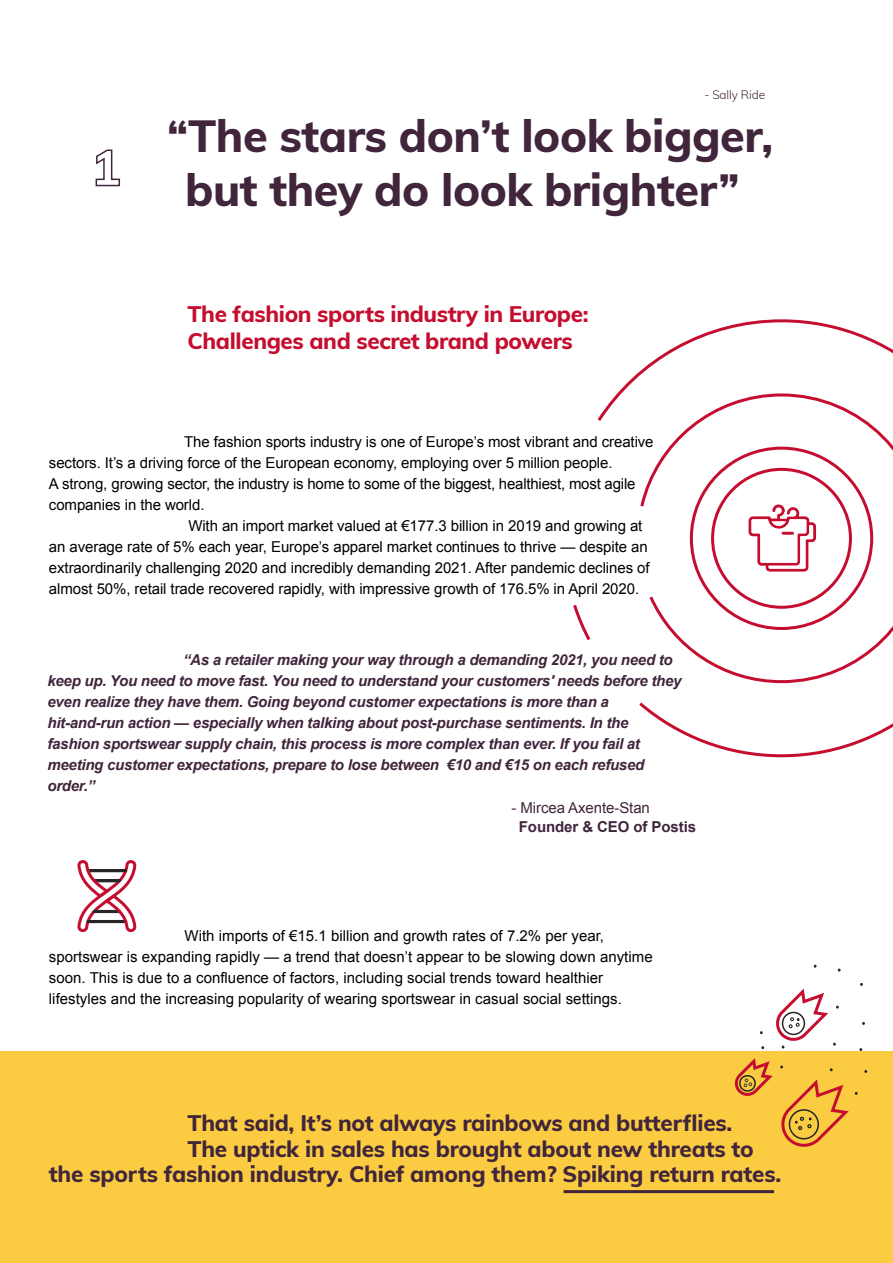
<style>
.page{position:relative;width:893px;height:1263px;background:#fff}
.page>*{position:absolute;margin:0;border:0;box-sizing:border-box;transform-origin:0 0}
.t1{font:800 45px/54px "Muli";letter-spacing:-.01em;color:#40253b;text-align:center}
.t2{font:800 22.5px "Muli";letter-spacing:-.01em;color:#40253b}
.t3{font:800 22.5px/27px "Muli";letter-spacing:-.015em;color:#c50e2f}
.t4{font:15px/21px "Arial";letter-spacing:-.005em;color:#000}
.t5{font:italic 700 15px/21px "Arial";letter-spacing:-.015em;color:#40253b}
.t6{font:700 15px "Arial";letter-spacing:-.005em;color:#40253b}
.t7{font:15px "Arial";letter-spacing:-.005em;color:#40253b}
.t8{font:300 12px "Muli";letter-spacing:-.01em;color:#40253b}
</style>
<div class="page">
<div style="left:0;top:1051px;width:893px;height:212px;background:#fbcc42"></div>
<svg style="left:95px;top:149px;width:26px;height:38px"></svg>
<svg style="left:597px;top:319px;width:296px;height:439px"></svg>
<svg style="left:573px;top:604px;width:18px;height:37px"></svg>
<svg style="left:734px;top:983px;width:134px;height:164px"></svg>
<svg style="left:77px;top:860px;width:60px;height:73px"></svg>
<hr style="left:564px;top:1190px;width:210px;height:3px;background:#40253b">
<p class="t8" style="left:704px;top:86px;width:62px">- Sally Ride</p>
<h1 class="t1" style="left:167px;top:107px;width:608px">“The stars don’t look bigger, but they do look brighter”</h1>
<h2 class="t3" style="left:188px;top:299px;width:403px">The fashion sports industry in Europe:<br>Challenges and secret brand powers</h2>
<p class="t4" style="left:184px;top:431px;width:471px">The fashion sports industry is one of Europe’s most vibrant and creative</p>
<p class="t4" style="left:49px;top:452px;width:565px">sectors. It’s a driving force of the European economy, employing over 5 million people.</p>
<p class="t4" style="left:49px;top:473px;width:588px">A strong, growing sector, the industry is home to some of the biggest, healthiest, most agile</p>
<p class="t4" style="left:49px;top:494px;width:157px">companies in the world.</p>
<p class="t4" style="left:188px;top:515px;width:456px">With an import market valued at €177.3 billion in 2019 and growing at</p>
<p class="t4" style="left:49px;top:536px;width:600px">an average rate of 5% each year, Europe’s apparel market continues to thrive — despite an</p>
<p class="t4" style="left:49px;top:557px;width:602px">extraordinarily challenging 2020 and incredibly demanding 2021. After pandemic declines of</p>
<p class="t4" style="left:49px;top:578px;width:592px">almost 50%, retail trade recovered rapidly, with impressive growth of 176.5% in April 2020.</p>
<p class="t5" style="left:47px;top:649px;width:636px;text-indent:136px">“As a retailer making your way through a demanding 2021, you need to keep up. You need to move fast. You need to understand your customers' needs before they even realize they have them. Going beyond customer expectations is more than a hit-and-run action — especially when talking about post-purchase sentiments. In the fashion sportswear supply chain, this process is more complex than ever. If you fail at meeting customer expectations, prepare to lose between €10 and €15 on each refused order.”</p>
<p class="t7" style="left:512px;top:798px;width:140px">- Mircea Axente-Stan</p>
<p class="t6" style="left:519px;top:817px;width:179px">Founder &amp; CEO of Postis</p>
<p class="t4" style="left:49px;top:925px;width:605px;text-indent:136px">With imports of €15.1 billion and growth rates of 7.2% per year, sportswear is expanding rapidly — a trend that doesn’t appear to be slowing down anytime soon. This is due to a confluence of factors, including social trends toward healthier lifestyles and the increasing popularity of wearing sportswear in casual social settings.</p>
<h2 class="t2" style="left:187px;top:1106px;width:546px">That said, It’s not always rainbows and butterflies.</h2>
<h2 class="t2" style="left:187px;top:1132px;width:568px">The uptick in sales has brought about new threats to</h2>
<h2 class="t2" style="left:49px;top:1157px;width:734px">the sports fashion industry. Chief among them? Spiking return rates.</h2>
</div>
